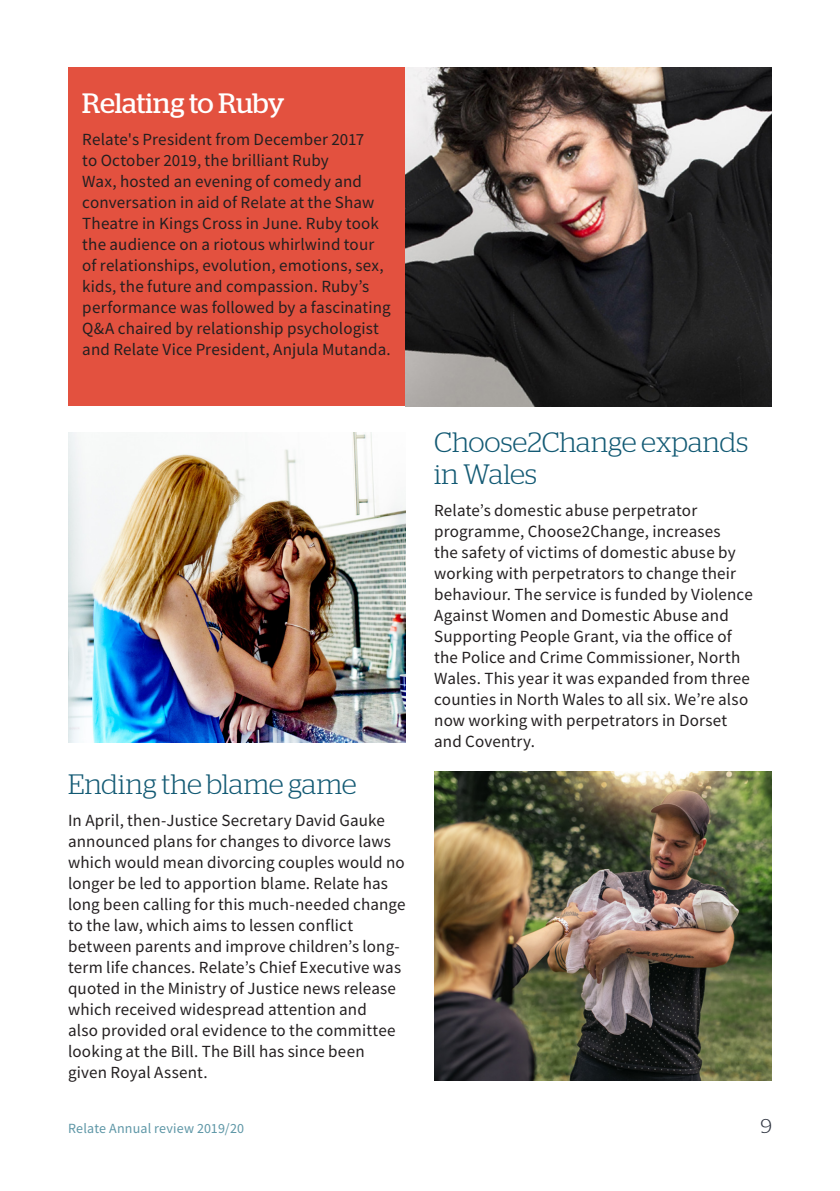
<style>
.page{position:relative;width:840px;height:1191px;background:#fff}
.page>*{position:absolute;margin:0;border:0;box-sizing:border-box;transform-origin:0 0}
.Normal_Para{font:300 28px/32px "Stag";color:#135a74}
.Normal_Para-2{font:28px "Stag";letter-spacing:-.01em;color:#fff}
.t1{font:300 20px "Stag";color:#313642}
.Normal_Para-3{font:17px/21px "Source Sans Pro";letter-spacing:.01em;color:#231f20}
.t2{font:14px "Source Sans Pro";letter-spacing:.015em;color:#5d96a6}
</style>
<div class="page">
<div style="left:68px;top:67px;width:337px;height:339px;background:#e3513f"></div>
<img style="left:405px;top:67px;width:366px;height:339px">
<img style="left:68px;top:432px;width:337px;height:310px">
<img style="left:434px;top:771px;width:337px;height:309px">
<p class="Normal_Para-2" style="left:82px;top:87px;width:204px">Relating to Ruby</p>
<p class="Normal_Para-3" style="left:82px;top:129px;width:310px">Relate's President from December 2017<br>to October 2019, the brilliant Ruby<br>Wax, hosted an evening of comedy and conversation in aid of Relate at the Shaw Theatre in Kings Cross in June. Ruby took the audience on a riotous whirlwind tour of relationships, evolution, emotions, sex, kids, the future and compassion. Ruby’s performance was followed by a fascinating Q&amp;A chaired by relationship psychologist and Relate Vice President, Anjula Mutanda.</p>
<p class="Normal_Para" style="left:68px;top:767px;width:290px">Ending the blame game</p>
<p class="Normal_Para-3" style="left:68px;top:809px;width:339px">In April, then-Justice Secretary David Gauke announced plans for changes to divorce laws which would mean divorcing couples would no longer be led to apportion blame. Relate has long been calling for this much-needed change to the law, which aims to lessen conflict between parents and improve children’s long&shy;term life chances. Relate’s Chief Executive was quoted in the Ministry of Justice news release which received widespread attention and<br>also provided oral evidence to the committee looking at the Bill. The Bill has since been given Royal Assent.</p>
<p class="Normal_Para" style="left:434px;top:425px;width:315px">Choose2Change expands in Wales</p>
<p class="Normal_Para-3" style="left:434px;top:500px;width:320px">Relate’s domestic abuse perpetrator programme, Choose2Change, increases<br>the safety of victims of domestic abuse by working with perpetrators to change their behaviour. The service is funded by Violence Against Women and Domestic Abuse and Supporting People Grant, via the office of the Police and Crime Commissioner, North Wales. This year it was expanded from three counties in North Wales to all six. We’re also now working with perpetrators in Dorset and Coventry.</p>
<p class="t2" style="left:68px;top:1119px;width:177px">Relate Annual review 2019/20</p>
<p class="t1" style="left:760px;top:1115px;width:13px">9</p>
</div>
